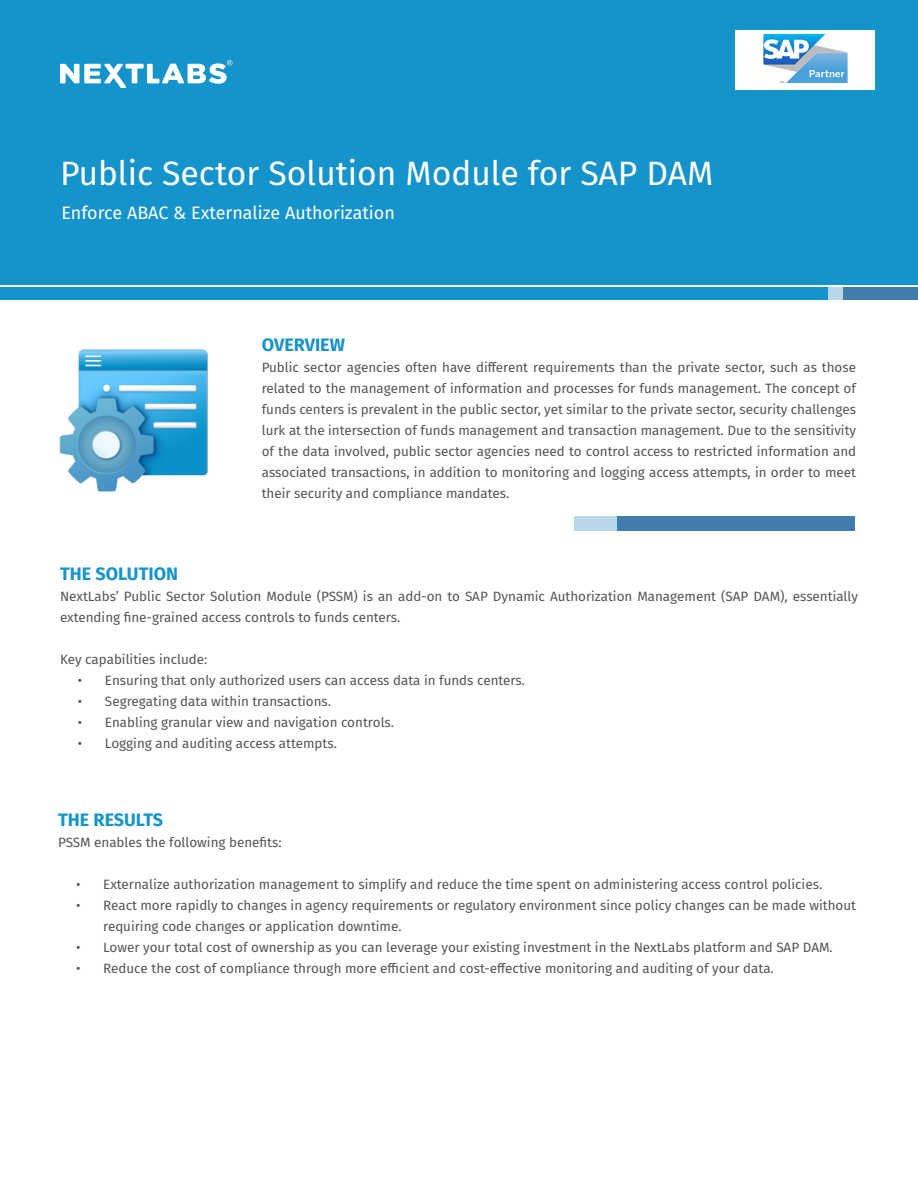
<style>
.page{position:relative;width:918px;height:1188px;background:#fff}
.page>*{position:absolute;margin:0;border:0;box-sizing:border-box;transform-origin:0 0}
.t1{font:33.75px "Fira Sans";color:#fff}
.t2{font:18px "Fira Sans";color:#fff}
.t3{font:700 18px "Fira Sans";color:#1495cc}
.t4{font:700 18px "Fira Sans";color:#1793ca}
.t5{font:13.5px/21px "Fira Sans";color:#555}
</style>
<div class="page">
<img style="left:59px;top:349px;width:148px;height:143px">
<div style="left:0;top:0;width:918px;height:300px;background:#1593cb"></div>
<div style="left:843px;top:285px;width:75px;height:15px;background:#407ead"></div>
<div style="left:828px;top:285px;width:15px;height:15px;background:#b9d7e8"></div>
<svg style="left:60px;top:60px;width:172px;height:28px"></svg>
<hr style="left:0;top:285px;width:918px;height:1px;background:#fff">
<div style="left:736px;top:30px;width:139px;height:60px;background:#fff"></div>
<img style="left:763px;top:34px;width:85px;height:49px">
<div style="left:574px;top:516px;width:43px;height:15px;background:#b9d7e8"></div>
<div style="left:617px;top:516px;width:238px;height:15px;background:#3f7eaf"></div>
<h1 class="t1" style="left:60px;top:148px;width:655px">Public Sector Solution Module for SAP DAM</h1>
<h2 class="t2" style="left:62px;top:199px;width:335px">Enforce ABAC &amp; Externalize Authorization</h2>
<h2 class="t4" style="left:262px;top:329px;width:85px">OVERVIEW</h2>
<p class="t5" style="left:262px;top:356px;width:596px;text-align:justify">Public sector agencies often have different requirements than the private sector, such as those related to the management of information and processes for funds management. The concept of funds centers is prevalent in the public sector, yet similar to the private sector, security challenges lurk at the intersection of funds management and transaction management. Due to the sensitivity of the data involved, public sector agencies need to control access to restricted information and associated transactions, in addition to monitoring and logging access attempts, in order to meet their security and compliance mandates.</p>
<h2 class="t3" style="left:60px;top:559px;width:120px">THE SOLUTION</h2>
<p class="t5" style="left:60px;top:586px;width:800px">NextLabs’ Public Sector Solution Module (PSSM) is an add-on to SAP Dynamic Authorization Management (SAP DAM), essentially extending fine-grained access controls to funds centers.</p>
<p class="t5" style="left:60px;top:649px;width:149px">Key capabilities include:</p>
<p class="t5" style="left:78px;top:670px;width:449px">• Ensuring that only authorized users can access data in funds centers.</p>
<p class="t5" style="left:78px;top:691px;width:255px">• Segregating data within transactions.</p>
<p class="t5" style="left:78px;top:712px;width:318px">• Enabling granular view and navigation controls.</p>
<p class="t5" style="left:78px;top:733px;width:260px">• Logging and auditing access attempts.</p>
<h2 class="t3" style="left:58px;top:805px;width:107px">THE RESULTS</h2>
<p class="t5" style="left:58px;top:832px;width:225px">PSSM enables the following benefits:</p>
<p class="t5" style="left:76px;top:874px;width:748px">• Externalize authorization management to simplify and reduce the time spent on administering access control policies.</p>
<p class="t5" style="left:103px;top:895px;width:754px;text-indent:-27px">• React more rapidly to changes in agency requirements or regulatory environment since policy changes can be made without requiring code changes or application downtime.</p>
<p class="t5" style="left:76px;top:937px;width:758px">• Lower your total cost of ownership as you can leverage your existing investment in the NextLabs platform and SAP DAM.</p>
<p class="t5" style="left:76px;top:958px;width:699px">• Reduce the cost of compliance through more efficient and cost-effective monitoring and auditing of your data.</p>
</div>
